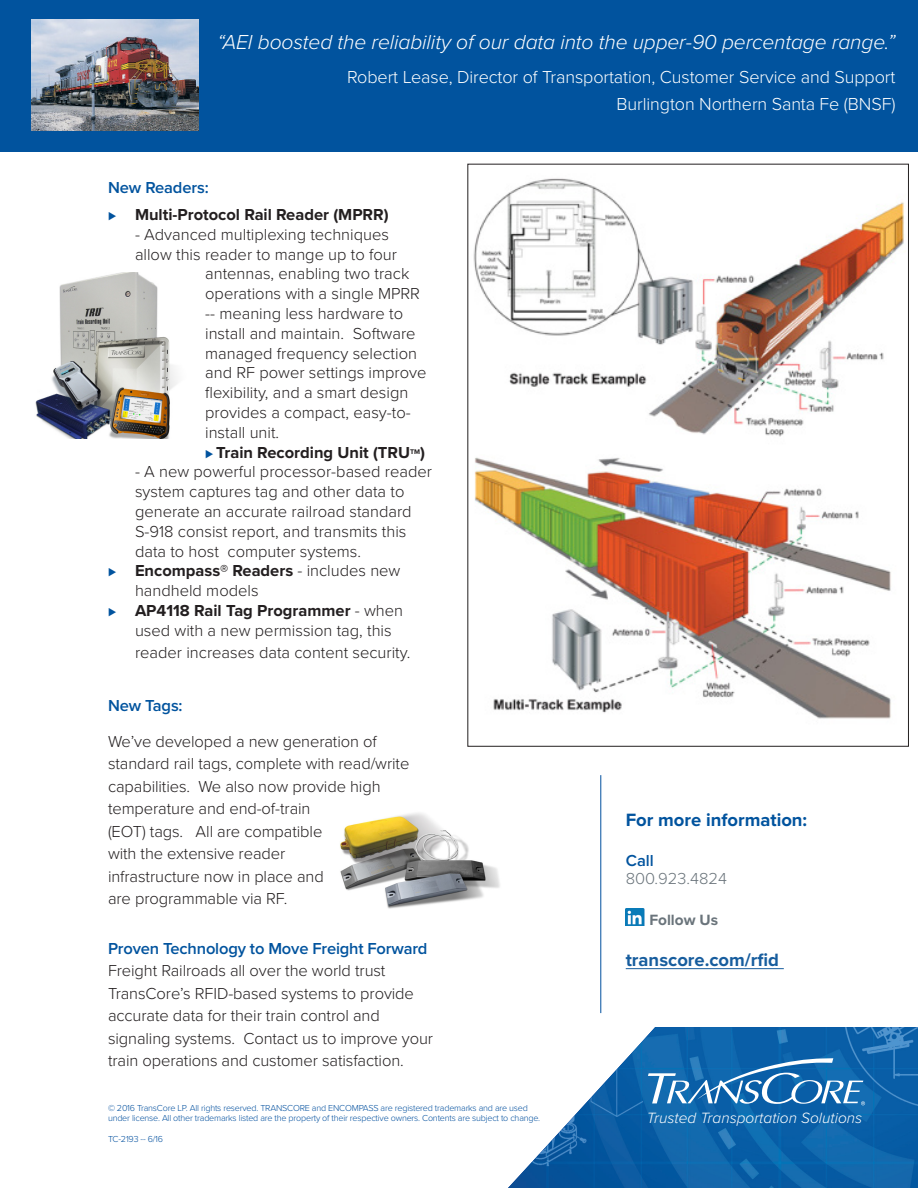
<style>
.page{position:relative;width:918px;height:1188px;background:#fff}
.page>*{position:absolute;margin:0;border:0;box-sizing:border-box;transform-origin:0 0}
.Teaser_Text{font:italic 300 21px "Proxima Nova";letter-spacing:-.005em;color:#fff}
.t1{font:700 18.45px "Proxima Nova";color:#01539e}
.t2{font:700 18.45px "Proxima Nova";color:#175d9e}
.Teaser_Text-2{font:300 18px "Proxima Nova";letter-spacing:-.005em;color:#fff}
.Body_Copy{font:300 16.5px/22.5px "Proxima Nova";color:#231f20}
.t3{font:700 16.5px "Proxima Nova";color:#231f20}
.Body_Copy-2{font:600 16.5px "Proxima Nova";letter-spacing:-.01em;color:#01539e}
.t4{font:300 16.5px/17.7px "Proxima Nova";color:#6a747b}
.Body_Copy_Bold{font:600 16.5px "Proxima Nova";letter-spacing:-.005em;color:#01539e}
.t5{font:italic 300 15.45px "Proxima Nova";color:#fff}
.Contact_Headers{font:700 15.45px "Proxima Nova";color:#6a747b}
.t6{font:300 9px/10.5px "Proxima Nova";letter-spacing:-.02em;color:#014f9e}
.t7{font:700 7.05px "Proxima Nova";color:#231f20}
.s1{font-weight:300;font-size:13.5px;color:#01539e}
.s2{font-size:13.5px;color:#01539e}
.s3{font-weight:700}
.s4{font-weight:600;color:#01539e}
</style>
<div class="page">
<div style="left:0;top:0;width:918px;height:151px;background:#01539e"></div>
<img style="left:508px;top:1027px;width:410px;height:161px">
<svg style="left:648px;top:1058px;width:217px;height:47px;background:#3b82bc"></svg>
<img style="left:473px;top:178px;width:431px;height:541px">
<img style="left:31px;top:19px;width:168px;height:112px">
<img style="left:35px;top:272px;width:142px;height:166px">
<img style="left:340px;top:813px;width:160px;height:96px">
<hr style="left:626px;top:968px;width:158px;height:1px;background:#175d9e">
<hr style="left:600px;top:775px;width:1px;height:238px;background:#014f9e">
<img style="left:626px;top:908px;width:19px;height:18px">
<p class="Teaser_Text" style="left:218px;top:30px;width:679px">“AEI boosted the reliability of our data into the upper-90 percentage range.”</p>
<p class="Teaser_Text-2" style="left:347px;top:67px;width:550px">Robert Lease, Director of Transportation, Customer Service and Support</p>
<p class="Teaser_Text-2" style="left:617px;top:94px;width:280px">Burlington Northern Santa Fe (BNSF)</p>
<p class="Body_Copy_Bold" style="left:108px;top:178px;width:102px">New Readers:</p>
<p class="t3" style="left:108px;top:205px;width:282px"><span class="s1">⊲</span> Multi-Protocol Rail Reader (MPRR)</p>
<p class="Body_Copy" style="left:135px;top:223px;width:256px">- Advanced multiplexing techniques</p>
<p class="Body_Copy" style="left:135px;top:243px;width:264px">allow this reader to mange up to four</p>
<p class="Body_Copy" style="left:205px;top:263px;width:206px">antennas, enabling two track</p>
<p class="Body_Copy" style="left:205px;top:283px;width:216px">operations with a single MPRR</p>
<p class="Body_Copy" style="left:205px;top:302px;width:199px">-- meaning less hardware to</p>
<p class="Body_Copy" style="left:205px;top:322px;width:212px">install and maintain. Software</p>
<p class="Body_Copy" style="left:205px;top:342px;width:213px">managed frequency selection</p>
<p class="Body_Copy" style="left:205px;top:362px;width:223px">and RF power settings improve</p>
<p class="Body_Copy" style="left:205px;top:382px;width:205px">flexibility, and a smart design</p>
<p class="Body_Copy" style="left:205px;top:401px;width:207px">provides a compact, easy-to-</p>
<p class="Body_Copy" style="left:205px;top:421px;width:75px">install unit.</p>
<p class="t3" style="left:205px;top:442px;width:206px"><span class="s1">⊲</span> Train Recording Unit (TRU</p>
<p class="t7" style="left:410px;top:447px;width:12px">TM</p>
<p class="t3" style="left:420px;top:442px;width:6px">)</p>
<p class="Body_Copy" style="left:135px;top:462px;width:299px;line-height:19.8px">- A new powerful processor-based reader system captures tag and other data to generate an accurate railroad standard S-918 consist report, and transmits this data to host computer systems.</p>
<p class="Body_Copy" style="left:135px;top:561px;width:267px;line-height:19.8px;text-indent:-27px"><span class="s2">⊲</span> <span class="s3">Encompass® Readers</span> - includes new handheld models</p>
<p class="Body_Copy" style="left:135px;top:601px;width:270px;line-height:19.8px;text-indent:-27px"><span class="s2">⊲</span> <span class="s3">AP4118 Rail Tag Programmer</span> - when used with a new permission tag, this</p>
<p class="Body_Copy" style="left:135px;top:642px;width:277px">reader increases data content security.</p>
<p class="Body_Copy-2" style="left:108px;top:696px;width:76px">New Tags:</p>
<p class="Body_Copy" style="left:108px;top:730px;width:303px">We’ve developed a new generation of standard rail tags, complete with read/write capabilities. We also now provide high temperature and end-of-train<br>(EOT) tags. All are compatible<br>with the extensive reader<br>infrastructure now in place and<br>are programmable via RF.</p>
<p class="Body_Copy-2" style="left:108px;top:939px;width:321px">Proven Technology to Move Freight Forward</p>
<p class="Body_Copy" style="left:108px;top:960px;width:327px">Freight Railroads all over the world trust TransCore’s RFID-based systems to provide accurate data for their train control and signaling systems. Contact us to improve your train operations and customer satisfaction.</p>
<p class="t6" style="left:108px;top:1103px;width:434px">© 2016 TransCore LP. All rights reserved. TRANSCORE and ENCOMPASS are registered trademarks and are used under license. All other trademarks listed are the property of their respective owners. Contents are subject to change.</p>
<p class="t6" style="left:108px;top:1134px;width:56px">TC-2193 -- 6/16</p>
<p class="t1" style="left:626px;top:809px;width:183px">For more information:</p>
<p class="t4" style="left:626px;top:852px;width:103px"><span class="s4">Call<br></span>800.923.4824</p>
<p class="Contact_Headers" style="left:649px;top:911px;width:70px">Follow Us</p>
<p class="t2" style="left:626px;top:949px;width:155px">transcore.com/rfid</p>
<p class="t5" style="left:647px;top:1109px;width:217px">Trusted Transportation Solutions</p>
</div>
